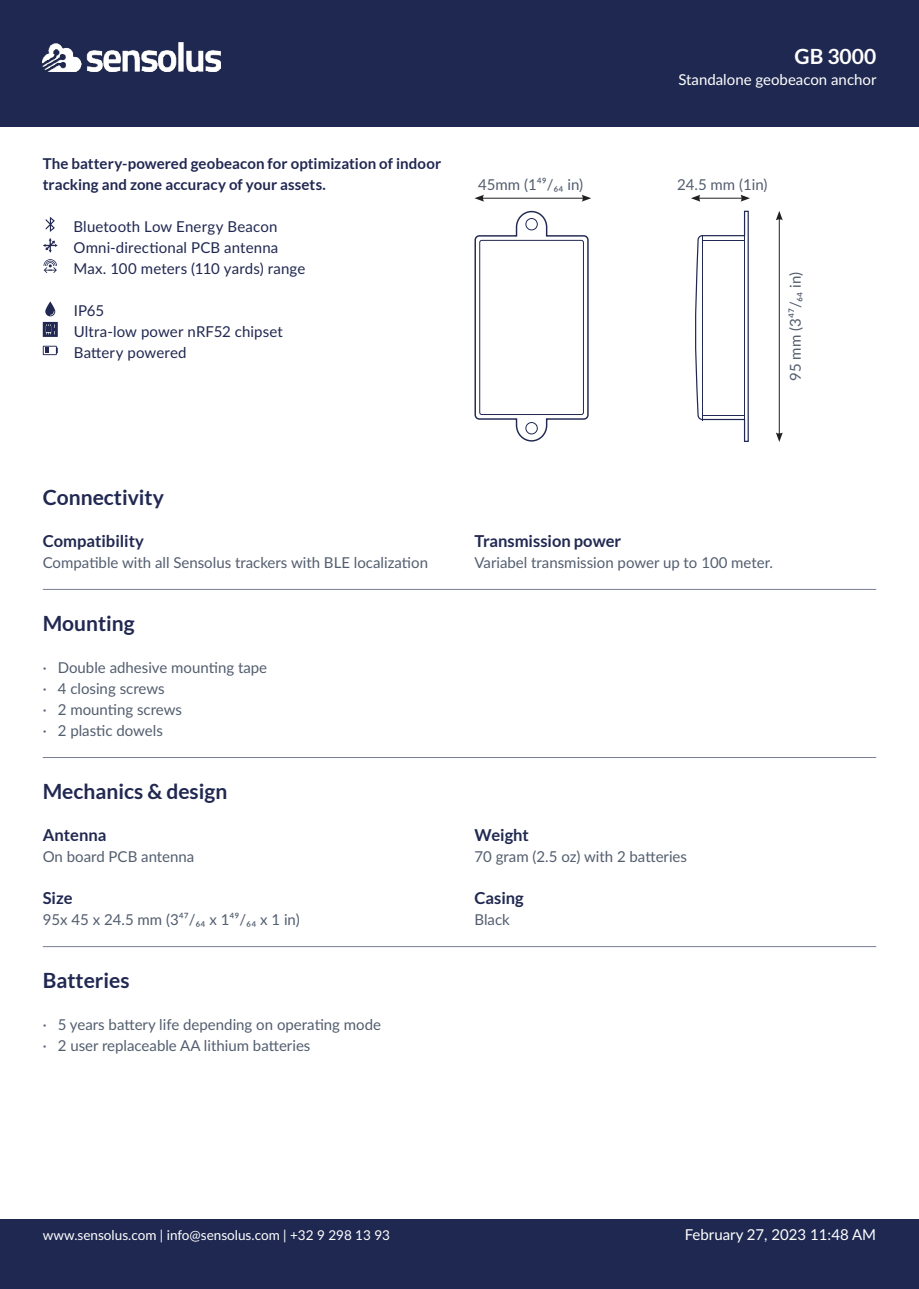
<style>
.page{position:relative;width:919px;height:1289px;background:#fff}
.page>*{position:absolute;margin:0;border:0;box-sizing:border-box;transform-origin:0 0}
.t1{font:700 21px "Lato";color:#212851}
.t2{font:700 21px "Lato";color:#fff}
.t3{font:700 16.5px "Lato";color:#212851}
.t4{font:15px/21px "Lato";color:#535e6f}
.t5{font:15px/21px "Lato";letter-spacing:.01em;color:#212851}
.t6{font:700 15px/21px "Lato";letter-spacing:.005em;color:#212851}
.t7{font:15px "Lato";color:#fff}
.t8{font:13.5px "Lato";color:#fff}
</style>
<div class="page">
<div style="left:0;top:1219px;width:918px;height:69px;background:#1e2850"></div>
<div style="left:0;top:0;width:918px;height:127px;background:#1e2850"></div>
<img style="left:43px;top:43px;width:177px;height:28px">
<svg style="left:474px;top:211px;width:114px;height:230px"></svg>
<div style="left:479px;top:240px;width:104px;height:175px;border:1px solid #212851;border-radius:2px"></div>
<div style="left:525px;top:218px;width:12px;height:12px;border:1px solid #212851;border-radius:50%"></div>
<div style="left:525px;top:422px;width:12px;height:12px;border:1px solid #212851;border-radius:50%"></div>
<hr style="left:778px;top:218px;width:1px;height:217px;background:#221f1f">
<svg style="left:776px;top:211px;width:6px;height:9px"></svg>
<svg style="left:776px;top:432px;width:6px;height:10px"></svg>
<hr style="left:481px;top:198px;width:103px;height:1px;background:#221f1f">
<svg style="left:581px;top:195px;width:10px;height:7px"></svg>
<svg style="left:474px;top:195px;width:10px;height:7px"></svg>
<hr style="left:698px;top:198px;width:44px;height:1px;background:#221f1f">
<svg style="left:740px;top:195px;width:10px;height:7px"></svg>
<svg style="left:691px;top:195px;width:9px;height:7px"></svg>
<svg style="left:44px;top:259px;width:13px;height:14px"></svg>
<svg style="left:43px;top:346px;width:15px;height:9px"></svg>
<svg style="left:695px;top:211px;width:53px;height:231px"></svg>
<hr style="left:743px;top:230px;width:1px;height:195px;background:#212851">
<hr style="left:702px;top:235px;width:1px;height:185px;background:#212851">
<hr style="left:702px;top:240px;width:41px;height:1px;background:#212851">
<hr style="left:702px;top:415px;width:41px;height:1px;background:#212851">
<svg style="left:45px;top:301px;width:10px;height:15px"></svg>
<svg style="left:43px;top:322px;width:15px;height:15px"></svg>
<svg style="left:46px;top:217px;width:9px;height:15px"></svg>
<svg style="left:43px;top:238px;width:15px;height:15px"></svg>
<hr style="left:43px;top:589px;width:833px;height:1px;background:#797e95">
<hr style="left:43px;top:757px;width:833px;height:1px;background:#797e95">
<hr style="left:43px;top:946px;width:833px;height:1px;background:#797e95">
<h1 class="t2" style="left:794px;top:48px;width:83px">GB 3000</h1>
<p class="t6" style="left:43px;top:154px;width:400px">The battery-powered geobeacon for optimization of indoor tracking and zone accuracy of your assets.</p>
<p class="t5" style="left:73px;top:217px;width:233px">Bluetooth Low Energy Beacon<br>Omni-directional PCB antenna<br>Max. 100 meters (110 yards) range</p>
<p class="t5" style="left:74px;top:299px;width:211px">IP65<br>Ultra-low power nRF52 chipset<br>Battery powered</p>
<p class="t7" style="left:678px;top:73px;width:199px">Standalone geobeacon anchor</p>
<p class="t4" style="left:478px;top:173px;width:106px">45mm (1⁴⁹/₆₄ in)</p>
<p class="t4" style="left:677px;top:175px;width:92px">24.5 mm (1in)</p>
<p class="t4" style="left:784px;top:381px;width:110px;rotate:-90deg">95 mm (3⁴⁷/₆₄ in)</p>
<h1 class="t1" style="left:43px;top:489px;width:123px">Connectivity</h1>
<p class="t3" style="left:43px;top:534px;width:103px">Compatibility</p>
<p class="t3" style="left:474px;top:534px;width:148px">Transmission power</p>
<p class="t4" style="left:43px;top:551px;width:387px">Compatible with all Sensolus trackers with BLE localization</p>
<p class="t4" style="left:474px;top:553px;width:300px">Variabel transmission power up to 100 meter.</p>
<h1 class="t1" style="left:43px;top:615px;width:93px">Mounting</h1>
<p class="t4" style="left:43px;top:658px;width:226px">· Double adhesive mounting tape · 4 closing screws<br>· 2 mounting screws<br>· 2 plastic dowels</p>
<h1 class="t1" style="left:43px;top:783px;width:186px">Mechanics &amp; design</h1>
<p class="t3" style="left:43px;top:828px;width:65px">Antenna</p>
<p class="t4" style="left:43px;top:845px;width:153px">On board PCB antenna</p>
<p class="t3" style="left:43px;top:891px;width:31px">Size</p>
<p class="t4" style="left:43px;top:908px;width:258px">95x 45 x 24.5 mm (3⁴⁷/₆₄ x 1⁴⁹/₆₄ x 1 in)</p>
<h1 class="t1" style="left:43px;top:972px;width:88px">Batteries</h1>
<p class="t4" style="left:43px;top:1015px;width:340px">· 5 years battery life depending on operating mode · 2 user replaceable AA lithium batteries</p>
<p class="t3" style="left:474px;top:828px;width:56px">Weight</p>
<p class="t4" style="left:474px;top:845px;width:214px">70 gram (2.5 oz) with 2 batteries</p>
<p class="t3" style="left:474px;top:891px;width:51px">Casing</p>
<p class="t4" style="left:474px;top:908px;width:37px">Black</p>
<p class="t8" style="left:43px;top:1229px;width:349px">www.sensolus.com | info@sensolus.com | +32 9 298 13 93</p>
<p class="t7" style="left:684px;top:1228px;width:193px">February 27, 2023 11:48 AM</p>
</div>
